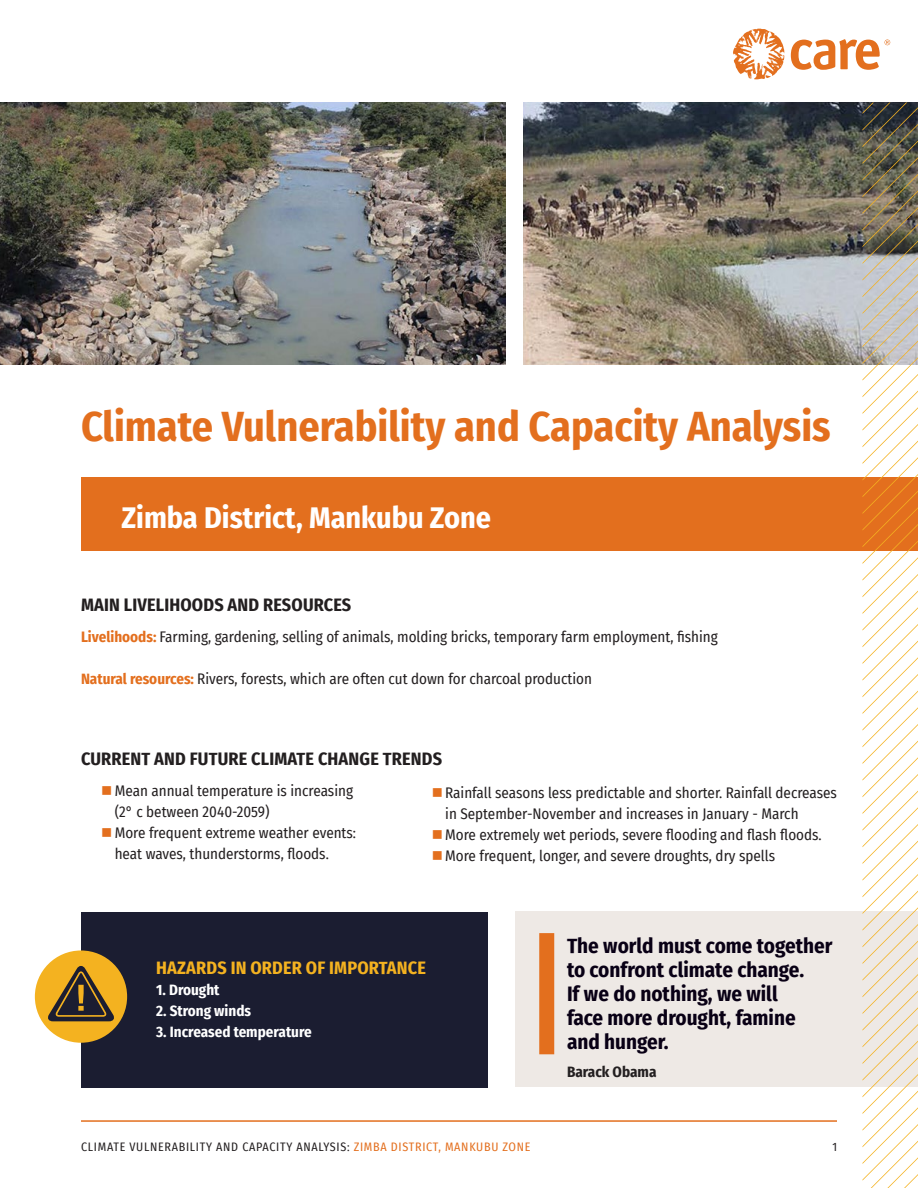
<style>
.page{position:relative;width:918px;height:1188px;background:#fff}
.page>*{position:absolute;margin:0;border:0;box-sizing:border-box;transform-origin:0 0}
.t1{font:700 42px "Fira Sans Condensed";color:#e36f1e}
.t2{font:700 30px "Fira Sans Condensed";color:#fff}
.t3{font:700 21px/24px "Fira Sans Condensed";color:#090015}
.t4{font:700 18px "Fira Sans Condensed";letter-spacing:.01em;color:#231f20}
.t5{font:700 18px "Fira Sans Condensed";letter-spacing:.01em;color:#f4b220}
.t6{font:15px/21px "Fira Sans Condensed";color:#231f20}
.t7{font:700 15px "Fira Sans Condensed";color:#fff}
.t8{font:700 15px "Fira Sans Condensed";color:#231f20}
.t9{font:12px "Fira Sans Condensed";letter-spacing:.06em;color:#231f20}
.s1{font-weight:700;color:#e36f1e}
.s2{color:#e36f1e}
</style>
<div class="page">
<hr style="left:81px;top:1120px;width:756px;height:2px;background:#e36f1e">
<div style="left:515px;top:912px;width:403px;height:175px;background:#eee9e5"></div>
<div style="left:81px;top:912px;width:406px;height:176px;background:#1b1d31"></div>
<div style="left:81px;top:478px;width:837px;height:73px;background:#e36f1e"></div>
<img style="left:523px;top:103px;width:339px;height:261px">
<svg style="left:862px;top:103px;width:56px;height:1085px"></svg>
<svg style="left:733px;top:29px;width:51px;height:51px"></svg>
<svg style="left:791px;top:39px;width:99px;height:31px"></svg>
<div style="left:539px;top:933px;width:15px;height:121px;background:#e36f1e"></div>
<img style="left:0;top:103px;width:505px;height:261px">
<div style="left:35px;top:950px;width:92px;height:93px;background:#f4b220;border-radius:50%"></div>
<svg style="left:47px;top:965px;width:68px;height:56px"></svg>
<h1 class="t1" style="left:81px;top:397px;width:751px">Climate Vulnerability and Capacity Analysis</h1>
<h2 class="t2" style="left:122px;top:497px;width:371px">Zimba District, Mankubu Zone</h2>
<p class="t4" style="left:81px;top:592px;width:272px">MAIN LIVELIHOODS AND RESOURCES</p>
<p class="t6" style="left:81px;top:626px;width:638px"><span class="s1">Livelihoods:</span> Farming, gardening, selling of animals, molding bricks, temporary farm employment, fishing</p>
<p class="t6" style="left:81px;top:668px;width:512px"><span class="s1">Natural resources:</span> Rivers, forests, which are often cut down for charcoal production</p>
<p class="t4" style="left:81px;top:746px;width:362px">CURRENT AND FUTURE CLIMATE CHANGE TRENDS</p>
<p class="t6" style="left:115px;top:780px;width:240px;text-indent:-14px"><span class="s2">■</span>Mean annual temperature is increasing (2° c between 2040-2059)</p>
<p class="t6" style="left:115px;top:822px;width:243px;text-indent:-14px"><span class="s2">■</span>More frequent extreme weather events: heat waves, thunderstorms, floods.</p>
<p class="t6" style="left:445px;top:782px;width:393px;text-indent:-14px"><span class="s2">■</span>Rainfall seasons less predictable and shorter. Rainfall decreases in September-November and increases in January - March</p>
<p class="t6" style="left:432px;top:824px;width:392px"><span class="s2">■</span>More extremely wet periods, severe flooding and flash floods.</p>
<p class="t6" style="left:432px;top:845px;width:345px"><span class="s2">■</span>More frequent, longer, and severe droughts, dry spells</p>
<p class="t5" style="left:156px;top:955px;width:271px">HAZARDS IN ORDER OF IMPORTANCE</p>
<p class="t7" style="left:156px;top:979px;width:65px">1. Drought</p>
<p class="t7" style="left:156px;top:1000px;width:96px">2. Strong winds</p>
<p class="t7" style="left:156px;top:1021px;width:157px">3. Increased temperature</p>
<h3 class="t3" style="left:567px;top:933px;width:267px">The world must come together to confront climate change.<br>If we do nothing, we will<br>face more drought, famine and hunger.</h3>
<p class="t8" style="left:567px;top:1061px;width:91px">Barack Obama</p>
<p class="t9" style="left:81px;top:1138px;width:451px">CLIMATE VULNERABILITY AND CAPACITY ANALYSIS: <span class="s2">ZIMBA DISTRICT, MANKUBU ZONE</span></p>
<p class="t9" style="left:832px;top:1138px;width:6px">1</p>
</div>
